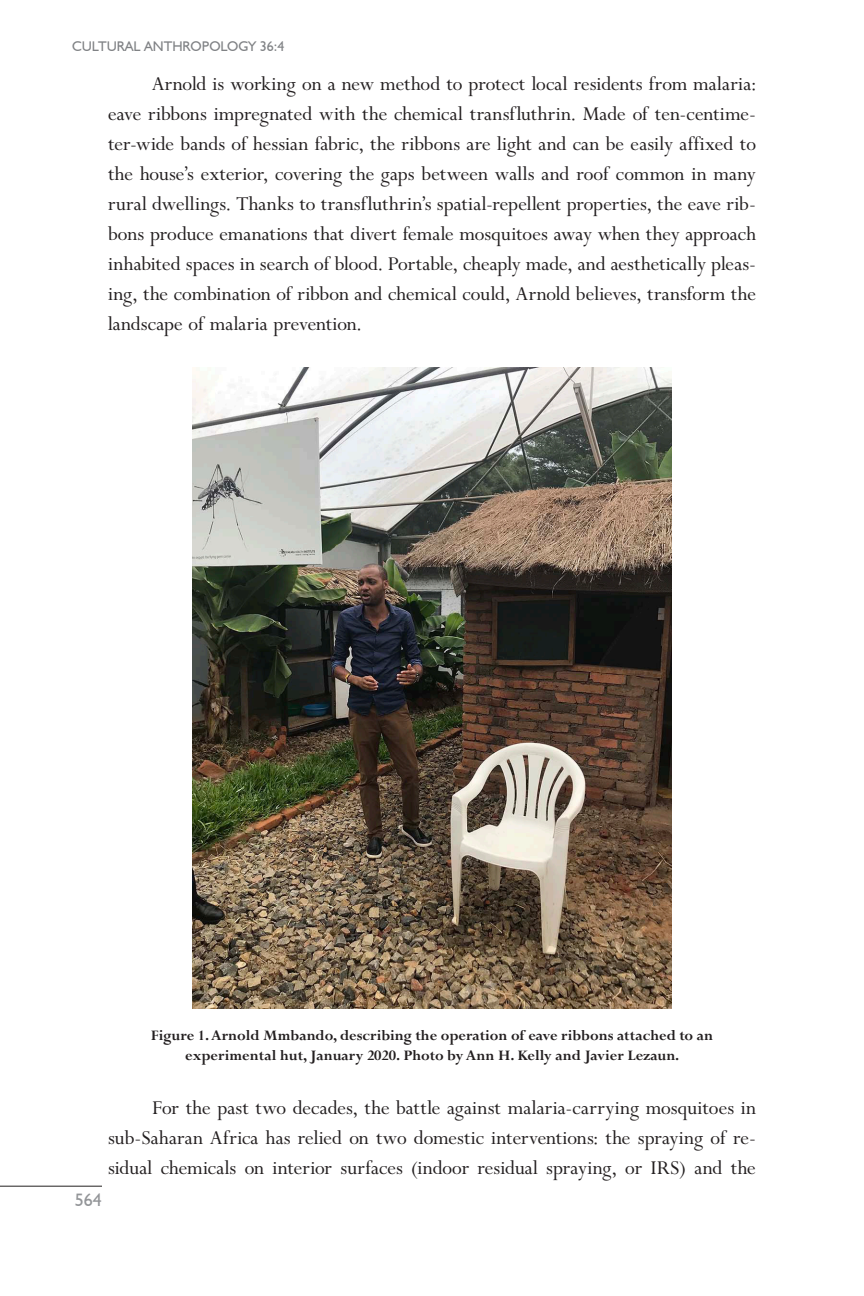
<style>
.page{position:relative;width:864px;height:1296px;background:#fff}
.page>*{position:absolute;margin:0;border:0;box-sizing:border-box;transform-origin:0 0}
.Regular_Paragraph{font:22px/30px "Perpetua MT Std";color:#231f20;text-align:justify}
.t1{font:18px "Humanist 521 BT";color:#939598}
.Figure_caption{font:700 16px/20px "Perpetua MT Std";color:#231f20;text-align:center}
.t2{font:14px "Humanist 521 BT";color:#808285}
</style>
<div class="page">
<hr style="left:0;top:1186px;width:102px;height:1px;background:#231f20">
<img style="left:192px;top:368px;width:480px;height:640px">
<p class="t2" style="left:72px;top:37px;width:214px">CULTURAL ANTHROPOLOGY 36:4</p>
<p class="Regular_Paragraph" style="left:108px;top:70px;width:650px;text-indent:44px">Arnold is working on a new method to protect local residents from malaria: eave ribbons impregnated with the chemical transfluthrin. Made of ten-centime&shy;ter-wide bands of hessian fabric, the ribbons are light and can be easily affixed to the house’s exterior, covering the gaps between walls and roof common in many rural dwellings. Thanks to transfluthrin’s spatial-repellent properties, the eave rib&shy;bons produce emanations that divert female mosquitoes away when they approach inhabited spaces in search of blood. Portable, cheaply made, and aesthetically pleas&shy;ing, the combination of ribbon and chemical could, Arnold believes, transform the landscape of malaria prevention.</p>
<p class="Figure_caption" style="left:151px;top:1026px;width:564px">Figure 1. Arnold Mmbando, describing the operation of eave ribbons attached to an experimental hut, January 2020. Photo by Ann H. Kelly and Javier Lezaun.</p>
<p class="Regular_Paragraph" style="left:108px;top:1094px;width:650px;text-indent:44px">For the past two decades, the battle against malaria-carrying mosquitoes in sub-Saharan Africa has relied on two domestic interventions: the spraying of re&shy;sidual chemicals on interior surfaces (indoor residual spraying, or IRS) and the</p>
<p class="t1" style="left:75px;top:1188px;width:29px">564</p>
</div>
